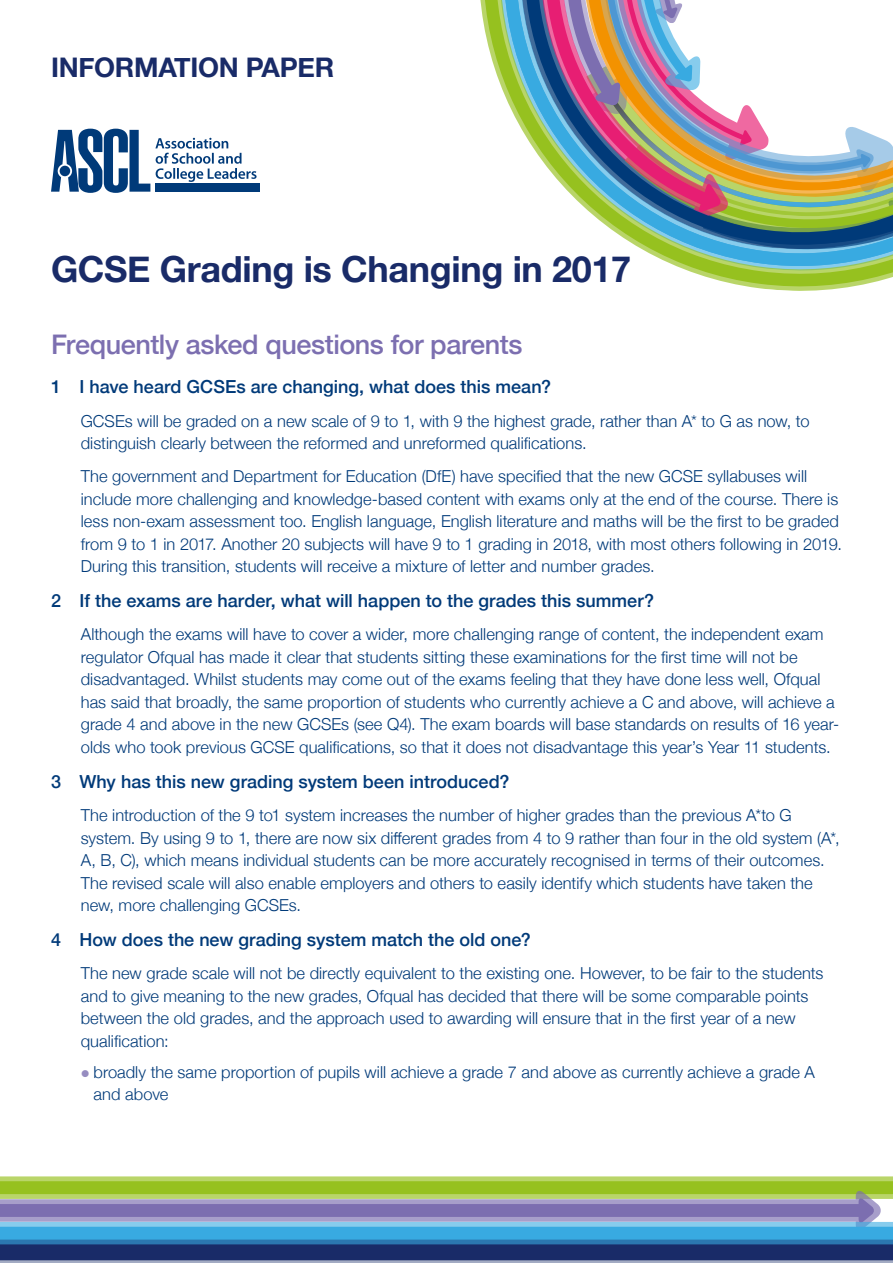
<style>
.page{position:relative;width:893px;height:1263px;background:#fff}
.page>*{position:absolute;margin:0;border:0;box-sizing:border-box;transform-origin:0 0}
.guidance_title{font:700 36px "Helvetica Neue";letter-spacing:-.01em;color:#192b68}
.main_header{font:500 27px "Helvetica Neue";letter-spacing:-.015em;color:#7c6fb0}
.guidance_topper{font:700 27px "Helvetica Neue";letter-spacing:-.01em;color:#192b68}
.sub_heading{font:500 18px "Helvetica Neue";color:#003a79}
.t1{font:300 16.5px/22.5px "Helvetica Neue";letter-spacing:.005em;color:#003a79}
.s1{color:#968cc0}
</style>
<div class="page">
<svg style="left:480px;top:0;width:406px;height:291px"></svg>
<svg style="left:485px;top:0;width:408px;height:279px"></svg>
<svg style="left:508px;top:0;width:385px;height:249px"></svg>
<svg style="left:528px;top:0;width:365px;height:229px"></svg>
<svg style="left:0;top:1176px;width:893px;height:87px;background:#6e9094"></svg>
<div style="left:155px;top:184px;width:104px;height:8px;background:#003a79"></div>
<svg style="left:51px;top:129px;width:206px;height:64px"></svg>
<p class="guidance_topper" style="left:51px;top:47px;width:285px">INFORMATION PAPER</p>
<p class="guidance_title" style="left:51px;top:241px;width:582px">GCSE Grading is Changing in 2017</p>
<p class="main_header" style="left:51px;top:323px;width:473px">Frequently asked questions for parents</p>
<p class="sub_heading" style="left:51px;top:373px;width:502px">1 I have heard GCSEs are changing, what does this mean?</p>
<p class="t1" style="left:81px;top:409px;width:730px">GCSEs will be graded on a new scale of 9 to 1, with 9 the highest grade, rather than A* to G as now, to distinguish clearly between the reformed and unreformed qualifications.</p>
<p class="t1" style="left:81px;top:464px;width:763px">The government and Department for Education (DfE) have specified that the new GCSE syllabuses will include more challenging and knowledge-based content with exams only at the end of the course. There is less non-exam assessment too. English language, English literature and maths will be the first to be graded from 9 to 1 in 2017. Another 20 subjects will have 9 to 1 grading in 2018, with most others following in 2019.<br>During this transition, students will receive a mixture of letter and number grades.</p>
<p class="sub_heading" style="left:51px;top:586px;width:604px">2 If the exams are harder, what will happen to the grades this summer?</p>
<p class="t1" style="left:81px;top:622px;width:760px">Although the exams will have to cover a wider, more challenging range of content, the independent exam regulator Ofqual has made it clear that students sitting these examinations for the first time will not be disadvantaged. Whilst students may come out of the exams feeling that they have done less well, Ofqual has said that broadly, the same proportion of students who currently achieve a C and above, will achieve a grade 4 and above in the new GCSEs (see Q4). The exam boards will base standards on results of 16 year&shy;olds who took previous GCSE qualifications, so that it does not disadvantage this year’s Year 11 students.</p>
<p class="sub_heading" style="left:51px;top:767px;width:460px">3 Why has this new grading system been introduced?</p>
<p class="t1" style="left:81px;top:803px;width:760px">The introduction of the 9 to1 system increases the number of higher grades than the previous A*to G system. By using 9 to 1, there are now six different grades from 4 to 9 rather than four in the old system (A*, A, B, C), which means individual students can be more accurately recognised in terms of their outcomes.<br>The revised scale will also enable employers and others to easily identify which students have taken the new, more challenging GCSEs.</p>
<p class="sub_heading" style="left:51px;top:925px;width:481px">4 How does the new grading system match the old one?</p>
<p class="t1" style="left:81px;top:961px;width:744px">The new grade scale will not be directly equivalent to the existing one. However, to be fair to the students and to give meaning to the new grades, Ofqual has decided that there will be some comparable points between the old grades, and the approach used to awarding will ensure that in the first year of a new qualification:</p>
<p class="t1" style="left:94px;top:1060px;width:723px;text-indent:-13px"><span class="s1">●</span> broadly the same proportion of pupils will achieve a grade 7 and above as currently achieve a grade A and above</p>
</div>
